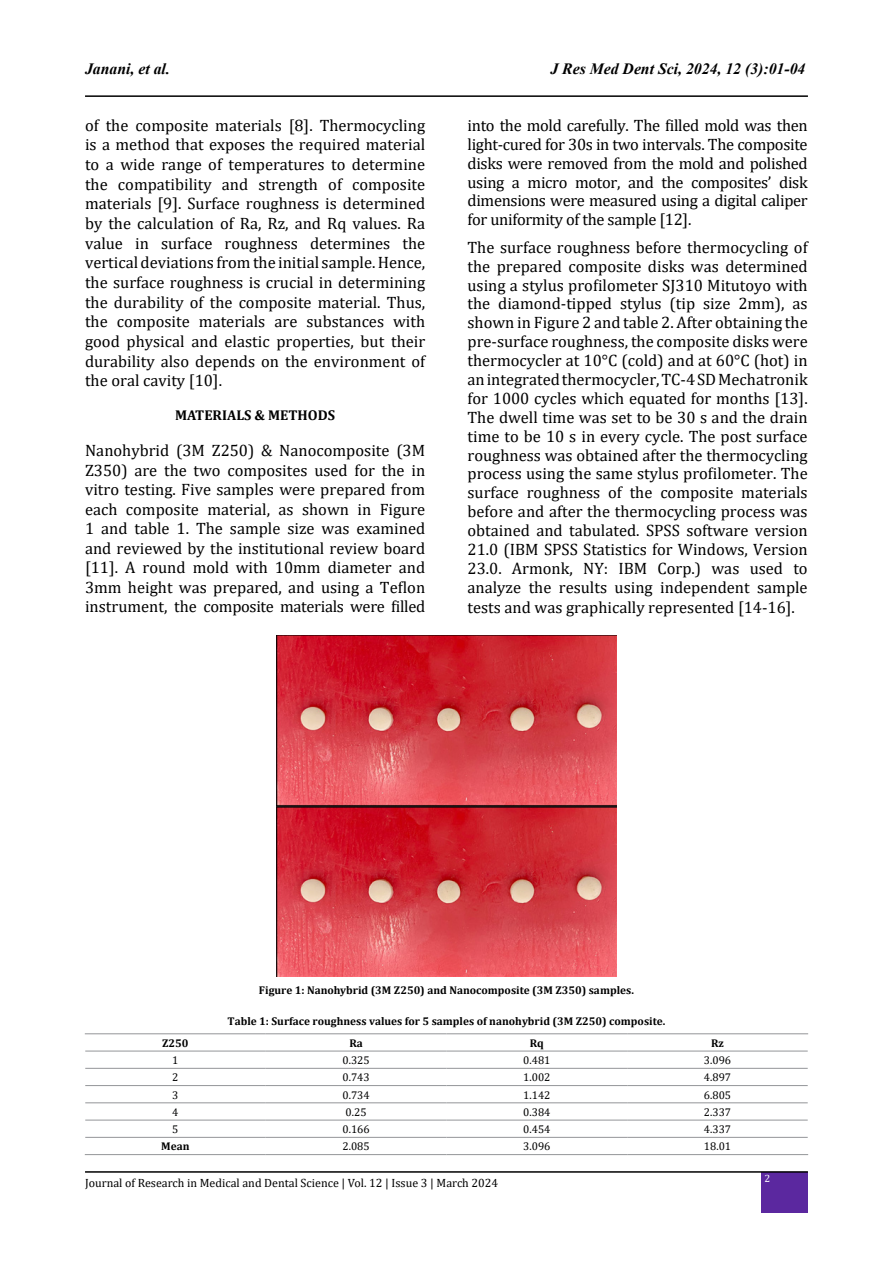
<style>
.page{position:relative;width:893px;height:1263px;background:#fff}
.page>*{position:absolute;margin:0;border:0;box-sizing:border-box;transform-origin:0 0}
.t1{font:16.5px/18.9px "Cambria";color:#000;text-align:justify}
.t2{font:italic 700 15.75px "Times New Roman";color:#000}
.t3{font:700 14.25px "Cambria";color:#000}
.t4{font:12px "Cambria";color:#000}
.t5{font:700 11.25px "Cambria";color:#000}
.t6{font:11.25px "Cambria";color:#000}
.t7{font:10.5px "Cambria";color:#fff}
</style>
<div class="page">
<hr style="left:85px;top:95px;width:723px;height:2px;background:#000">
<div style="left:762px;top:1172px;width:46px;height:41px;background:#5b289f"></div>
<hr style="left:85px;top:1171px;width:723px;height:2px;background:#000">
<hr style="left:85px;top:1033px;width:181px;height:1px;background:#939598">
<hr style="left:266px;top:1033px;width:180px;height:1px;background:#939598">
<hr style="left:446px;top:1033px;width:181px;height:1px;background:#939598">
<hr style="left:627px;top:1033px;width:181px;height:1px;background:#939598">
<hr style="left:85px;top:1051px;width:181px;height:1px;background:#939598">
<hr style="left:266px;top:1051px;width:180px;height:1px;background:#939598">
<hr style="left:446px;top:1051px;width:181px;height:1px;background:#939598">
<hr style="left:627px;top:1051px;width:181px;height:1px;background:#939598">
<hr style="left:85px;top:1068px;width:181px;height:1px;background:#939598">
<hr style="left:266px;top:1068px;width:180px;height:1px;background:#939598">
<hr style="left:446px;top:1068px;width:181px;height:1px;background:#939598">
<hr style="left:627px;top:1068px;width:181px;height:1px;background:#939598">
<hr style="left:85px;top:1085px;width:181px;height:1px;background:#939598">
<hr style="left:266px;top:1085px;width:180px;height:1px;background:#939598">
<hr style="left:446px;top:1085px;width:181px;height:1px;background:#939598">
<hr style="left:627px;top:1085px;width:181px;height:1px;background:#939598">
<hr style="left:85px;top:1102px;width:181px;height:1px;background:#939598">
<hr style="left:266px;top:1102px;width:180px;height:1px;background:#939598">
<hr style="left:446px;top:1102px;width:181px;height:1px;background:#939598">
<hr style="left:627px;top:1102px;width:181px;height:1px;background:#939598">
<hr style="left:85px;top:1120px;width:181px;height:1px;background:#939598">
<hr style="left:266px;top:1120px;width:180px;height:1px;background:#939598">
<hr style="left:446px;top:1120px;width:181px;height:1px;background:#939598">
<hr style="left:627px;top:1120px;width:181px;height:1px;background:#939598">
<hr style="left:85px;top:1137px;width:181px;height:1px;background:#939598">
<hr style="left:266px;top:1137px;width:180px;height:1px;background:#939598">
<hr style="left:446px;top:1137px;width:181px;height:1px;background:#939598">
<hr style="left:627px;top:1137px;width:181px;height:1px;background:#939598">
<hr style="left:85px;top:1154px;width:181px;height:1px;background:#939598">
<hr style="left:266px;top:1154px;width:180px;height:1px;background:#939598">
<hr style="left:446px;top:1154px;width:181px;height:1px;background:#939598">
<hr style="left:627px;top:1154px;width:181px;height:1px;background:#939598">
<img style="left:276px;top:636px;width:341px;height:341px">
<p class="t2" style="left:85px;top:58px;width:86px">Janani, et al.</p>
<p class="t2" style="left:550px;top:58px;width:257px">J Res Med Dent Sci, 2024, 12 (3):01-04</p>
<p class="t1" style="left:85px;top:115px;width:342px;line-height:19.6px">of the composite materials [8]. Thermocycling is a method that exposes the required material to a wide range of temperatures to determine the compatibility and strength of composite materials [9]. Surface roughness is determined by the calculation of Ra, Rz, and Rq values. Ra value in surface roughness determines the vertical deviations from the initial sample. Hence, the surface roughness is crucial in determining the durability of the composite material. Thus, the composite materials are substances with good physical and elastic properties, but their durability also depends on the environment of the oral cavity [10].</p>
<p class="t3" style="left:175px;top:405px;width:162px">MATERIALS &amp; METHODS</p>
<p class="t1" style="left:85px;top:441px;width:342px;line-height:19.5px">Nanohybrid (3M Z250) &amp; Nanocomposite (3M Z350) are the two composites used for the in vitro testing. Five samples were prepared from each composite material, as shown in Figure 1 and table 1. The sample size was examined and reviewed by the institutional review board [11]. A round mold with 10mm diameter and 3mm height was prepared, and using a Teflon instrument, the composite materials were filled</p>
<p class="t1" style="left:467px;top:116px;width:342px">into the mold carefully. The filled mold was then light-cured for 30s in two intervals. The composite disks were removed from the mold and polished using a micro motor, and the composites’ disk dimensions were measured using a digital caliper for uniformity of the sample [12].</p>
<p class="t1" style="left:467px;top:238px;width:342px">The surface roughness before thermocycling of the prepared composite disks was determined using a stylus profilometer SJ310 Mitutoyo with the diamond-tipped stylus (tip size 2mm), as shown in Figure 2 and table 2. After obtaining the pre-surface roughness, the composite disks were thermocycler at 10°C (cold) and at 60°C (hot) in an integrated thermocycler, TC-4 SD Mechatronik for 1000 cycles which equated for months [13].<br>The dwell time was set to be 30 s and the drain time to be 10 s in every cycle. The post surface roughness was obtained after the thermocycling process using the same stylus profilometer. The surface roughness of the composite materials before and after the thermocycling process was obtained and tabulated. SPSS software version 21.0 (IBM SPSS Statistics for Windows, Version 23.0. Armonk, NY: IBM Corp.) was used to analyze the results using independent sample tests and was graphically represented [14-16].</p>
<p class="t5" style="left:259px;top:982px;width:376px">Figure 1: Nanohybrid (3M Z250) and Nanocomposite (3M Z350) samples.</p>
<p class="t5" style="left:227px;top:1013px;width:439px">Table 1: Surface roughness values for 5 samples of nanohybrid (3M Z250) composite.</p>
<p class="t5" style="left:162px;top:1035px;width:28px">Z250</p>
<p class="t5" style="left:349px;top:1035px;width:15px">Ra</p>
<p class="t5" style="left:530px;top:1035px;width:16px">Rq</p>
<p class="t5" style="left:711px;top:1035px;width:14px">Rz</p>
<p class="t6" style="left:172px;top:1053px;width:8px">1</p>
<p class="t6" style="left:342px;top:1053px;width:29px">0.325</p>
<p class="t6" style="left:523px;top:1053px;width:29px">0.481</p>
<p class="t6" style="left:704px;top:1053px;width:29px">3.096</p>
<p class="t6" style="left:172px;top:1071px;width:8px">2</p>
<p class="t6" style="left:342px;top:1071px;width:29px">0.743</p>
<p class="t6" style="left:523px;top:1071px;width:29px">1.002</p>
<p class="t6" style="left:704px;top:1071px;width:29px">4.897</p>
<p class="t6" style="left:172px;top:1088px;width:8px">3</p>
<p class="t6" style="left:342px;top:1088px;width:29px">0.734</p>
<p class="t6" style="left:523px;top:1088px;width:29px">1.142</p>
<p class="t6" style="left:704px;top:1088px;width:29px">6.805</p>
<p class="t6" style="left:172px;top:1105px;width:8px">4</p>
<p class="t6" style="left:346px;top:1105px;width:23px">0.25</p>
<p class="t6" style="left:523px;top:1105px;width:29px">0.384</p>
<p class="t6" style="left:704px;top:1105px;width:29px">2.337</p>
<p class="t6" style="left:172px;top:1123px;width:8px">5</p>
<p class="t6" style="left:342px;top:1123px;width:29px">0.166</p>
<p class="t6" style="left:523px;top:1123px;width:29px">0.454</p>
<p class="t6" style="left:704px;top:1123px;width:29px">4.337</p>
<p class="t5" style="left:161px;top:1138px;width:30px">Mean</p>
<p class="t6" style="left:342px;top:1140px;width:29px">2.085</p>
<p class="t6" style="left:523px;top:1140px;width:29px">3.096</p>
<p class="t6" style="left:704px;top:1140px;width:29px">18.01</p>
<p class="t4" style="left:85px;top:1176px;width:415px">Journal of Research in Medical and Dental Science | Vol. 12 | Issue 3 | March 2024</p>
<p class="t7" style="left:764px;top:1172px;width:7px">2</p>
</div>
